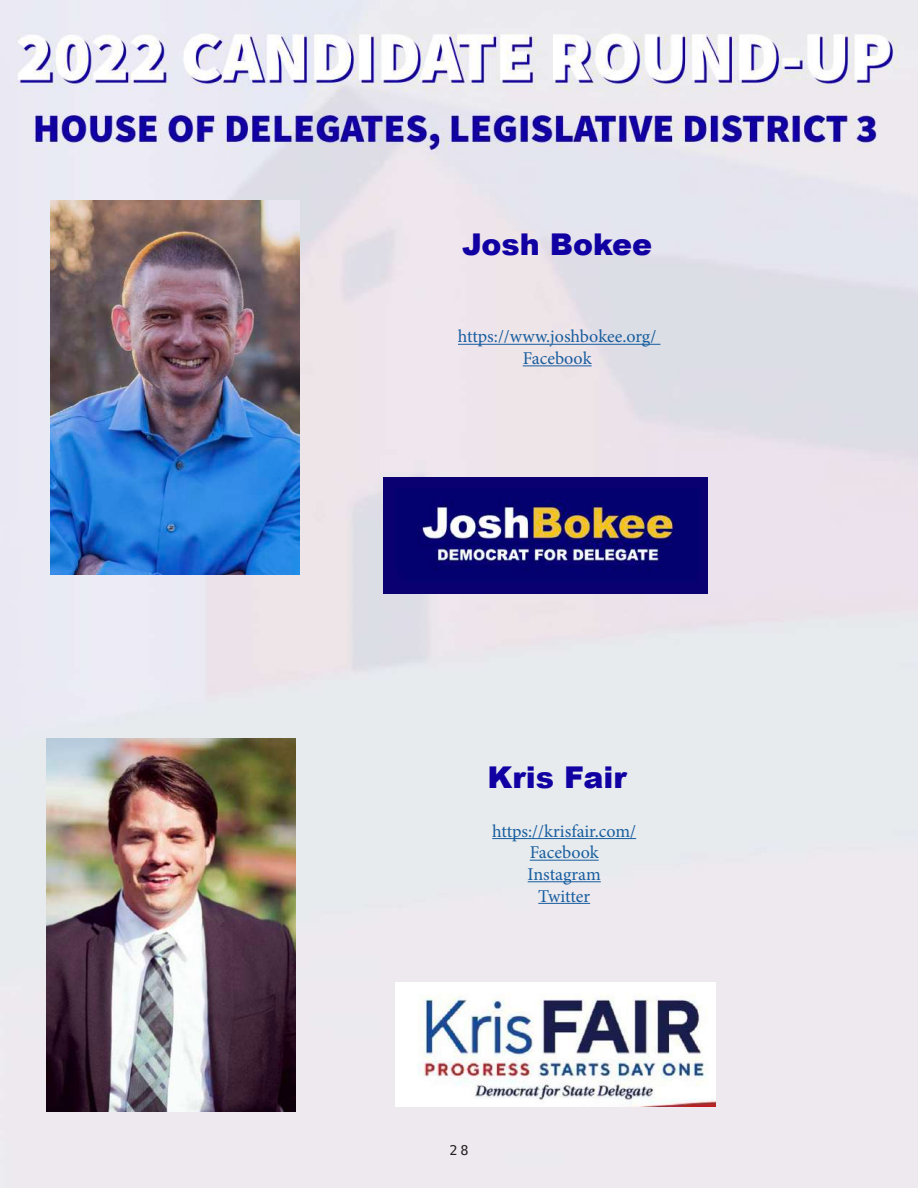
<style>
.page{position:relative;width:918px;height:1188px;background:#fff}
.page>*{position:absolute;margin:0;border:0;box-sizing:border-box;transform-origin:0 0}
.t1{font:900 30px "Arial";color:#1101a2}
.t2{font:18px/21.6px "Minion Pro";letter-spacing:-.005em;color:#175d9e;text-align:center}
.t3{font:13.5px "Hack";color:#231f20}
</style>
<div class="page">
<img style="left:0;top:0;width:917px;height:1188px">
<img style="left:47px;top:738px;width:249px;height:373px">
<img style="left:51px;top:201px;width:249px;height:373px">
<img style="left:396px;top:983px;width:319px;height:124px">
<img style="left:384px;top:478px;width:324px;height:115px">
<hr style="left:458px;top:344px;width:202px;height:1px;background:#175d9e">
<hr style="left:523px;top:365px;width:69px;height:1px;background:#175d9e">
<hr style="left:492px;top:838px;width:144px;height:1px;background:#175d9e">
<hr style="left:530px;top:860px;width:69px;height:1px;background:#175d9e">
<hr style="left:528px;top:881px;width:73px;height:1px;background:#175d9e">
<hr style="left:538px;top:903px;width:52px;height:1px;background:#175d9e">
<h1 class="t1" style="left:462px;top:222px;width:191px">Josh Bokee</h1>
<p class="t2" style="left:458px;top:326px;width:200px">https://www.joshbokee.org/<br>Facebook</p>
<h1 class="t1" style="left:488px;top:755px;width:141px">Kris Fair</h1>
<p class="t2" style="left:492px;top:820px;width:145px">https://krisfair.com/<br>Facebook<br>Instagram<br>Twitter</p>
<p class="t3" style="left:450px;top:1142px;width:20px">28</p>
</div>
